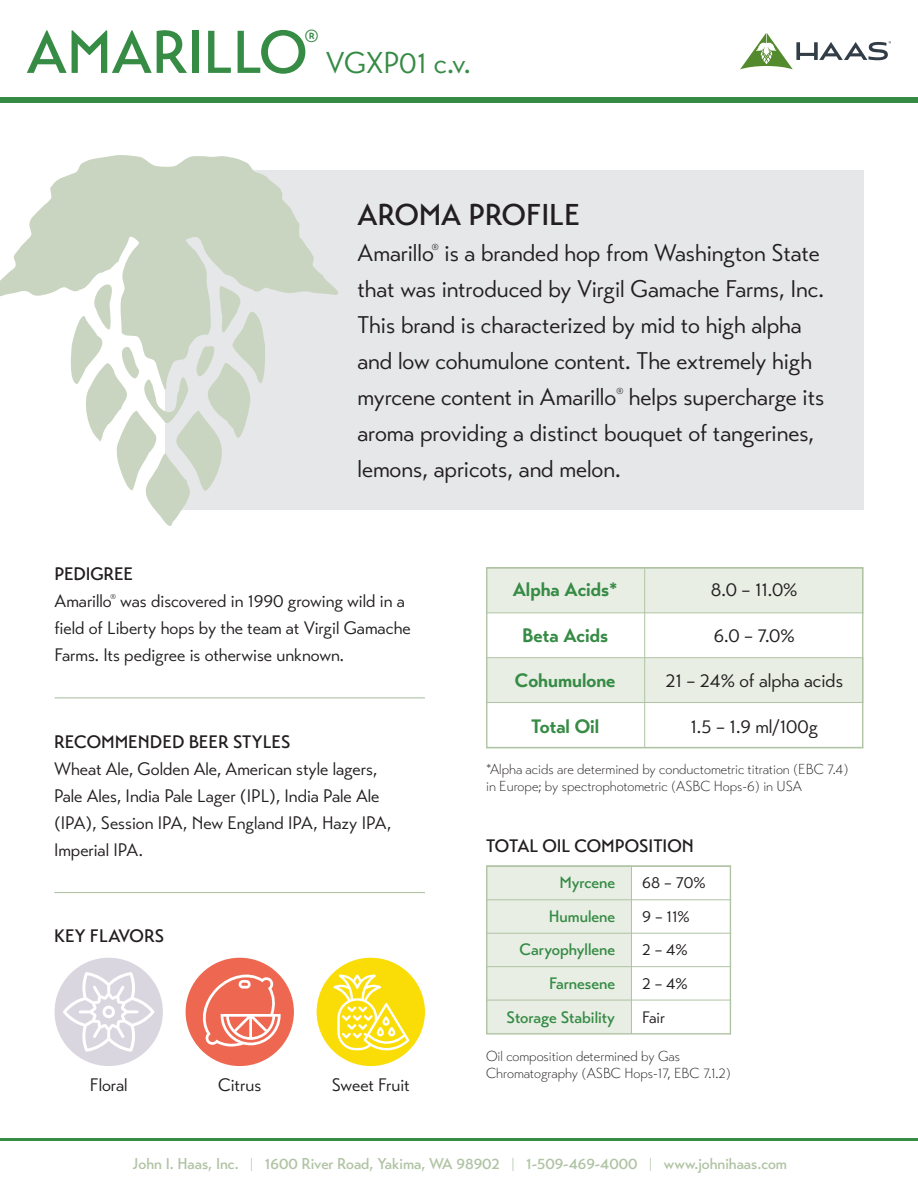
<style>
.page{position:relative;width:918px;height:1188px;background:#fff}
.page>*{position:absolute;margin:0;border:0;box-sizing:border-box;transform-origin:0 0}
.t1{font:500 60px "Transat";color:#368b45}
.t2{font:500 30px "Transat";color:#231f20}
.t3{font:30px "Transat Standard";color:#368b45}
.t4{font:24px/36px "Transat Standard";color:#231f20}
.t5{font:19.35px "Transat Standard";color:#231f20}
.t6{font:700 19.35px "Transat";color:#368b45}
.t7{font:18px/27px "Transat Standard";color:#231f20}
.t8{font:500 18px "Transat";color:#231f20}
.t9{font:500 17.55px "Transat";color:#368b45}
.t10{font:500 16.5px/33.6px "Transat";color:#368b45;text-align:right}
.t11{font:16.5px/33.6px "Transat Standard";color:#231f20}
.t12{font:500 15.6px "Transat";color:#b0c3a4}
.t13{font:300 14.4px/17.2px "Transat";color:#231f20}
.t14{font:8.7px "Transat Standard";color:#231f20}
.t15{font:7.05px "Transat Standard";color:#231f20}
.s1{font-weight:300}
</style>
<div class="page">
<div style="left:166px;top:170px;width:698px;height:340px;background:#e6e7e9"></div>
<svg style="left:0;top:155px;width:339px;height:142px;fill:#c9d5c0"></svg>
<svg style="left:68px;top:284px;width:198px;height:242px"></svg>
<div style="left:0;top:97px;width:918px;height:6px;background:#368b45"></div>
<hr style="left:0;top:1138px;width:918px;height:3px;background:#368b45">
<hr style="left:55px;top:697px;width:370px;height:1px;background:#b0c3a4">
<hr style="left:55px;top:892px;width:370px;height:1px;background:#b0c3a4">
<div style="left:186px;top:958px;width:108px;height:108px;background:#ee6750;border-radius:50%"></div>
<svg style="left:199px;top:971px;width:82px;height:76px"></svg>
<div style="left:317px;top:958px;width:108px;height:108px;background:#fadd06;border-radius:50%"></div>
<svg style="left:333px;top:974px;width:76px;height:76px"></svg>
<div style="left:486px;top:865px;width:146px;height:169px;background:#e8eee4"></div>
<div style="left:486px;top:865px;width:245px;height:170px;border:1px solid #b0c3a4"></div>
<hr style="left:631px;top:867px;width:1px;height:167px;background:#b0c3a4">
<hr style="left:487px;top:899px;width:244px;height:1px;background:#b0c3a4">
<hr style="left:487px;top:933px;width:244px;height:1px;background:#b0c3a4">
<hr style="left:487px;top:966px;width:244px;height:1px;background:#b0c3a4">
<hr style="left:487px;top:1000px;width:244px;height:1px;background:#b0c3a4">
<hr style="left:487px;top:866px;width:244px;height:1px;background:#b0c3a4">
<svg style="left:740px;top:33px;width:151px;height:36px"></svg>
<div style="left:55px;top:958px;width:108px;height:108px;background:#dad6df;border-radius:50%"></div>
<svg style="left:63px;top:972px;width:91px;height:80px"></svg>
<div style="left:486px;top:658px;width:377px;height:44px;background:#e8eee4"></div>
<div style="left:486px;top:568px;width:377px;height:45px;background:#e8eee4"></div>
<div style="left:486px;top:567px;width:377px;height:181px;border:1px solid #b0c3a4"></div>
<hr style="left:644px;top:568px;width:1px;height:179px;background:#b0c3a4">
<hr style="left:487px;top:613px;width:376px;height:1px;background:#b0c3a4">
<hr style="left:487px;top:657px;width:376px;height:1px;background:#b0c3a4">
<hr style="left:487px;top:702px;width:376px;height:1px;background:#b0c3a4">
<hr style="left:487px;top:568px;width:376px;height:1px;background:#b0c3a4">
<hr style="left:487px;top:747px;width:376px;height:1px;background:#b0c3a4">
<h1 class="t1" style="left:27px;top:16px;width:282px">AMARILLO</h1>
<p class="t9" style="left:305px;top:25px;width:15px">®</p>
<p class="t3" style="left:326px;top:45px;width:146px">VGXP01 c.v.</p>
<p class="t2" style="left:357px;top:197px;width:224px">AROMA PROFILE</p>
<p class="t4" style="left:357px;top:235px;width:464px">Amarillo is a branded hop from Washington State</p>
<p class="t14" style="left:432px;top:242px;width:8px">®</p>
<p class="t4" style="left:357px;top:271px;width:468px">that was introduced by Virgil Gamache Farms, Inc.<br>This brand is characterized by mid to high alpha and low cohumulone content. The extremely high myrcene content in Amarillo</p>
<p class="t14" style="left:616px;top:386px;width:8px">®</p>
<p class="t4" style="left:357px;top:379px;width:468px;text-indent:271px">helps supercharge its aroma providing a distinct bouquet of tangerines, lemons, apricots, and melon.</p>
<p class="t8" style="left:55px;top:563px;width:80px">PEDIGREE</p>
<p class="t7" style="left:55px;top:588px;width:59px">Amarillo</p>
<p class="t15" style="left:110px;top:592px;width:7px">®</p>
<p class="t7" style="left:55px;top:588px;width:358px;text-indent:66px">was discovered in 1990 growing wild in a field of Liberty hops by the team at Virgil Gamache<br>Farms. Its pedigree is otherwise unknown.</p>
<p class="t8" style="left:54px;top:731px;width:238px">RECOMMENDED BEER STYLES</p>
<p class="t7" style="left:54px;top:755px;width:339px">Wheat Ale, Golden Ale, American style lagers, Pale Ales, India Pale Lager (IPL), India Pale Ale (IPA), Session IPA, New England IPA, Hazy IPA, Imperial IPA.</p>
<p class="t8" style="left:54px;top:925px;width:112px">KEY FLAVORS</p>
<p class="t7" style="left:90px;top:1071px;width:39px">Floral</p>
<p class="t7" style="left:218px;top:1071px;width:45px">Citrus</p>
<p class="t7" style="left:332px;top:1071px;width:80px">Sweet Fruit</p>
<p class="t6" style="left:513px;top:578px;width:106px">Alpha Acids*</p>
<p class="t6" style="left:522px;top:623px;width:87px">Beta Acids</p>
<p class="t6" style="left:515px;top:669px;width:102px">Cohumulone</p>
<p class="t6" style="left:531px;top:714px;width:70px">Total Oil</p>
<p class="t5" style="left:711px;top:578px;width:88px">8.0 – 11.0%</p>
<p class="t5" style="left:714px;top:623px;width:82px">6.0 – 7.0%</p>
<p class="t5" style="left:665px;top:669px;width:179px">21 – 24% of alpha acids</p>
<p class="t5" style="left:690px;top:715px;width:129px">1.5 – 1.9 ml/100g</p>
<p class="t13" style="left:486px;top:761px;width:364px">*Alpha acids are determined by conductometric titration (EBC 7.4) in Europe; by spectrophotometric (ASBC Hops-6) in USA</p>
<p class="t8" style="left:486px;top:835px;width:209px">TOTAL OIL COMPOSITION</p>
<p class="t10" style="left:507px;top:866px;width:110px">Myrcene<br>Humulene<br>Caryophyllene<br>Farnesene<br>Storage Stability</p>
<p class="t11" style="left:642px;top:866px;width:65px">68 – 70%<br>9 – 11%<br>2 – 4%<br>2 – 4%<br>Fair</p>
<p class="t13" style="left:486px;top:1047px;width:247px">Oil composition determined by Gas<br>Chromatography (ASBC Hops-17, EBC 7.1.2)</p>
<p class="t12" style="left:132px;top:1154px;width:656px">John I. Haas, Inc. <span class="s1">|</span> 1600 River Road, Yakima, WA 98902 <span class="s1">|</span> 1-509-469-4000 <span class="s1">|</span> www.johnihaas.com</p>
</div>
